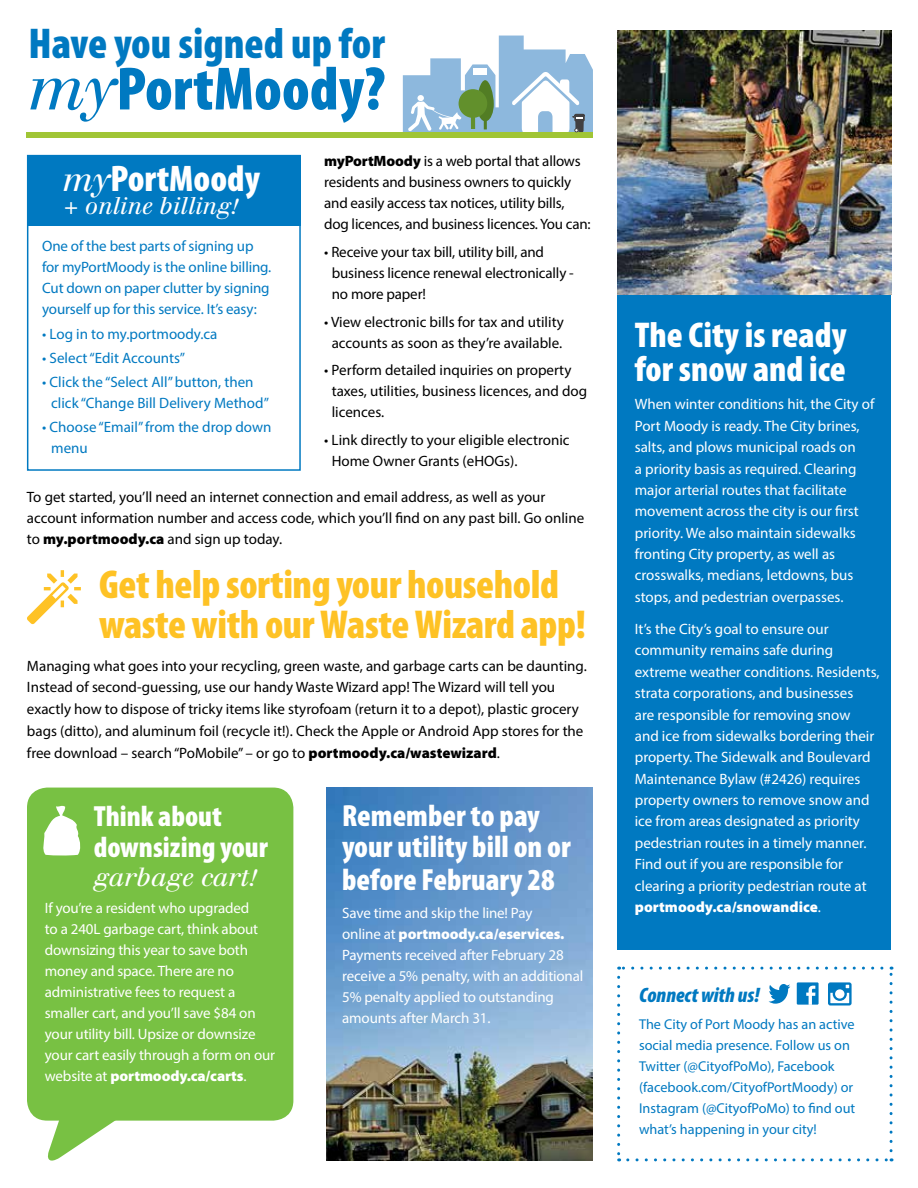
<style>
.page{position:relative;width:918px;height:1188px;background:#fff}
.page>*{position:absolute;margin:0;border:0;box-sizing:border-box;transform-origin:0 0}
.t1{font:900 condensed 61.65px "Myriad Pro";color:#0079c1}
.t2{font:900 condensed 43.35px "Myriad Pro";color:#0079c1}
.t3{font:900 condensed 40.5px/40.5px "Myriad Pro";letter-spacing:-.01em;color:#fec225}
.t4{font:900 condensed 37.2px "Myriad Pro";color:#fff}
.t5{font:900 condensed 36px/34.5px "Myriad Pro";color:#fff}
.t6{font:900 condensed 30.75px/32.1px "Myriad Pro";color:#fff}
.t7{font:900 condensed 29.25px/31px "Myriad Pro";color:#fff}
.t8{font:italic 25.65px "Justus";color:#fff}
.t9{font:italic 23.55px "Justus";color:#fff}
.t10{font:italic 900 condensed 21px "Myriad Pro";color:#0079c1}
.t11{font:15px/21.3px "Myriad Pro";color:#fff}
.t12{font:15px/21px "Myriad Pro";color:#000}
.t13{font:15px/21px "Myriad Pro";letter-spacing:-.005em;color:#0079c1}
.t14{font:14.25px/21px "Myriad Pro";color:#0079c1}
.s1{font-family:"Justus";font-weight:400;font-style:italic;font-stretch:normal}
.s2{font-family:"Justus";font-weight:400;font-style:italic;font-stretch:normal;font-size:33.45px}
.s3{font-weight:900}
</style>
<div class="page">
<div style="left:617px;top:190px;width:274px;height:760px;background:#0079c1"></div>
<img style="left:327px;top:788px;width:266px;height:373px">
<div style="left:27px;top:132px;width:566px;height:6px;background:#a0c535"></div>
<svg style="left:403px;top:36px;width:190px;height:97px"></svg>
<div style="left:27px;top:155px;width:274px;height:316px;border:2px solid #0079c1"></div>
<div style="left:27px;top:155px;width:274px;height:71px;background:#0079c1"></div>
<svg style="left:48px;top:1121px;width:67px;height:40px"></svg>
<div style="left:27px;top:788px;width:266px;height:333px;background:#78c143;border-radius:20px"></div>
<svg style="left:27px;top:570px;width:54px;height:54px"></svg>
<svg style="left:617px;top:977px;width:3px;height:184px"></svg>
<svg style="left:628px;top:1158px;width:264px;height:3px"></svg>
<svg style="left:890px;top:967px;width:3px;height:184px"></svg>
<svg style="left:619px;top:967px;width:263px;height:3px"></svg>
<svg style="left:769px;top:984px;width:21px;height:20px"></svg>
<div style="left:797px;top:982px;width:22px;height:23px;background:#0079c1"></div>
<svg style="left:806px;top:986px;width:9px;height:19px"></svg>
<svg style="left:43px;top:805px;width:38px;height:51px"></svg>
<img style="left:617px;top:30px;width:274px;height:265px">
<svg style="left:828px;top:982px;width:24px;height:24px"></svg>
<h2 class="t2" style="left:29px;top:20px;width:358px">Have you signed up for</h2>
<h1 class="t1" style="left:29px;top:55px;width:358px"><span class="s1">my</span>PortMoody?</h1>
<h3 class="t4" style="left:63px;top:158px;width:199px"><span class="s2">my</span>PortMoody</h3>
<h3 class="t9" style="left:64px;top:191px;width:176px">+ online billing!</h3>
<p class="t13" style="left:42px;top:236px;width:231px">One of the best parts of signing up for myPortMoody is the online billing.<br>Cut down on paper clutter by signing yourself up for this service. It’s easy:</p>
<p class="t13" style="left:42px;top:323px;width:177px">• Log in to my.portmoody.ca</p>
<p class="t13" style="left:42px;top:347px;width:145px">• Select “Edit Accounts”</p>
<p class="t13" style="left:51px;top:371px;width:219px;text-indent:-9px">• Click the “Select All” button, then click “Change Bill Delivery Method”</p>
<p class="t13" style="left:51px;top:417px;width:222px;text-indent:-9px">• Choose “Email” from the drop down menu</p>
<p class="t12" style="left:324px;top:150px;width:268px"><span class="s3">myPortMoody</span> is a web portal that allows residents and business owners to quickly and easily access tax notices, utility bills, dog licences, and business licences. You can:</p>
<p class="t12" style="left:332px;top:241px;width:244px;text-indent:-7px">• Receive your tax bill, utility bill, and business licence renewal electronically - no more paper!</p>
<p class="t12" style="left:324px;top:311px;width:241px;text-align:center">• View electronic bills for tax and utility accounts as soon as they’re available.</p>
<p class="t12" style="left:332px;top:360px;width:257px;text-indent:-8px">• Perform detailed inquiries on property taxes, utilities, business licences, and dog licences.</p>
<p class="t12" style="left:332px;top:429px;width:239px;text-indent:-8px">• Link directly to your eligible electronic<br>Home Owner Grants (eHOGs).</p>
<p class="t12" style="left:27px;top:486px;width:559px">To get started, you’ll need an internet connection and email address, as well as your account information number and access code, which you’ll find on any past bill. Go online to <span class="s3">my.portmoody.ca</span> and sign up today.</p>
<h3 class="t3" style="left:99px;top:564px;width:488px">Get help sorting your household waste with our Waste Wizard app!</h3>
<p class="t12" style="left:27px;top:654px;width:561px;line-height:21.8px">Managing what goes into your recycling, green waste, and garbage carts can be daunting.<br>Instead of second-guessing, use our handy Waste Wizard app! The Wizard will tell you exactly how to dispose of tricky items like styrofoam (return it to a depot), plastic grocery bags (ditto), and aluminum foil (recycle it!). Check the Apple or Android App stores for the free download – search “PoMobile” – or go to <span class="s3">portmoody.ca/wastewizard</span>.</p>
<h3 class="t7" style="left:94px;top:801px;width:176px">Think about downsizing your</h3>
<h3 class="t8" style="left:94px;top:861px;width:164px">garbage cart!</h3>
<p class="t11" style="left:45px;top:898px;width:232px">If you’re a resident who upgraded<br>to a 240L garbage cart, think about downsizing this year to save both money and space. There are no administrative fees to request a smaller cart, and you’ll save $84 on your utility bill. Upsize or downsize your cart easily through a form on our website at <span class="s3">portmoody.ca/carts</span>.</p>
<h3 class="t6" style="left:342px;top:800px;width:230px">Remember to pay your utility bill on or before February 28</h3>
<p class="t11" style="left:342px;top:902px;width:243px">Save time and skip the line! Pay<br>online at <span class="s3">portmoody.ca/eservices.<br></span>Payments received after February 28 receive a 5% penalty, with an additional 5% penalty applied to outstanding amounts after March 31.</p>
<h3 class="t5" style="left:635px;top:318px;width:213px">The City is ready for snow and ice</h3>
<p class="t11" style="left:635px;top:394px;width:241px">When winter conditions hit, the City of Port Moody is ready. The City brines, salts, and plows municipal roads on<br>a priority basis as required. Clearing major arterial routes that facilitate movement across the city is our first priority. We also maintain sidewalks fronting City property, as well as crosswalks, medians, letdowns, bus stops, and pedestrian overpasses.</p>
<p class="t11" style="left:635px;top:618px;width:246px">It’s the City’s goal to ensure our community remains safe during extreme weather conditions. Residents, strata corporations, and businesses<br>are responsible for removing snow<br>and ice from sidewalks bordering their property. The Sidewalk and Boulevard Maintenance Bylaw (#2426) requires property owners to remove snow and ice from areas designated as priority pedestrian routes in a timely manner.<br>Find out if you are responsible for clearing a priority pedestrian route at <span class="s3">portmoody.ca/snowandice</span>.</p>
<h3 class="t10" style="left:639px;top:983px;width:122px">Connect with us!</h3>
<p class="t14" style="left:639px;top:1014px;width:218px">The City of Port Moody has an active social media presence. Follow us on Twitter (@CityofPoMo), Facebook (facebook.com/CityofPortMoody) or Instagram (@CityofPoMo) to find out what’s happening in your city!</p>
</div>
